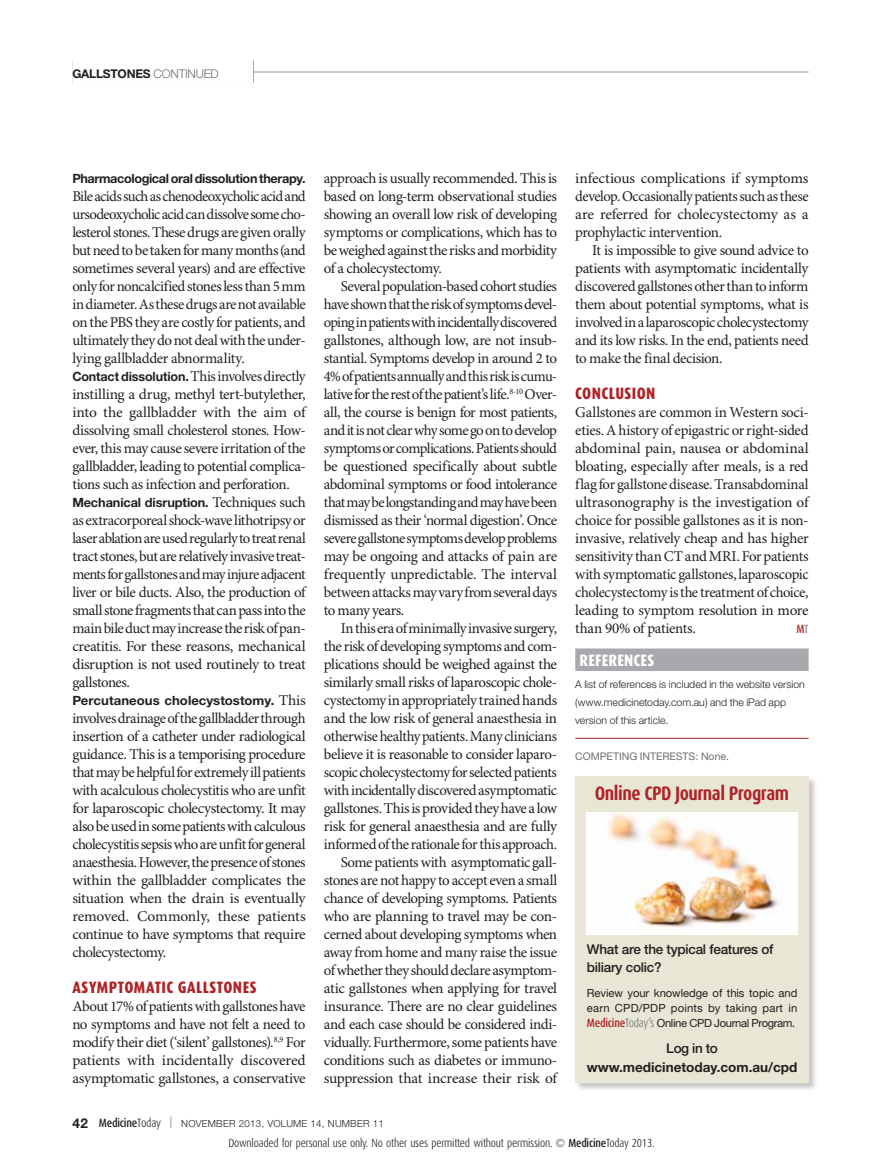
<style>
.page{position:relative;width:881px;height:1161px;background:#fff}
.page>*{position:absolute;margin:0;border:0;box-sizing:border-box;transform-origin:0 0}
.t1{font:700 19.5px "Dax Condensed";letter-spacing:-.025em;color:#af2227}
.t2{font:800 16.5px "Dax Condensed";letter-spacing:.025em;color:#af2227}
.t3{font:800 16.5px "Dax Condensed";letter-spacing:.01em;color:#fff}
.t4{font:15px/18px "Minion Pro";letter-spacing:-.03em;color:#231f20;text-align:justify}
.t5{font:500 13.5px/18px "Helvetica Neue";letter-spacing:-.02em;color:#231f20}
.t6{font:700 13.5px "Helvetica Neue";color:#231f20}
.t7{font:700 12.75px "Helvetica Neue";letter-spacing:-.01em;color:#231f20}
.t8{font:500 12px "Dax Condensed";letter-spacing:-.02em;color:#231f20}
.t9{font:300 12px "Helvetica Neue";letter-spacing:-.02em;color:#6d6e71}
.t10{font:700 12px "Helvetica Neue";color:#231f20}
.t11{font:500 12px "Dax Condensed";color:#af2227}
.t12{font:300 11.7px "Dax Condensed";letter-spacing:-.02em;color:#231f20}
.t13{font:11.7px "Helvetica";color:#000}
.t14{font:11.25px/15px "Helvetica Neue";letter-spacing:.015em;color:#231f20;text-align:justify}
.t15{font:300 10.5px/18px "Helvetica Neue";color:#231f20}
.t16{font:10.5px "Helvetica Neue";letter-spacing:-.005em;color:#6d6e71}
.t17{font:300 9.75px "Helvetica Neue";letter-spacing:.025em;color:#231f20}
.s1{font-weight:700;color:#231f20}
.s2{font-family:"Helvetica Neue";font-weight:700;font-size:12.75px}
.s3{font-family:"Minion Pro";font-weight:400;font-size:15px}
.s4{color:#939598}
.s5{font-family:"Dax Condensed";font-weight:500;font-size:12px;color:#af2227}
.s6{font-family:"Dax Condensed";font-weight:300;font-size:12px;color:#6d6e71}
.s7{font-family:"Dax Condensed";font-weight:500}
.s8{font-family:"Helvetica Neue";font-weight:700;font-size:13.5px}
.s9{font-weight:300}
.s10{font-weight:500}
</style>
<div class="page">
<hr style="left:72px;top:72px;width:736px;height:1px;background:#939598">
<div style="left:575px;top:648px;width:233px;height:23px;background:#a7a9ac"></div>
<hr style="left:575px;top:738px;width:233px;height:1px;background:#af2227">
<div style="left:72px;top:53px;width:181px;height:30px;background:#fff"></div>
<div style="left:574px;top:776px;width:243px;height:315px;background:#231f20;opacity:.25"></div>
<div style="left:575px;top:777px;width:233px;height:306px;background:#e8e6d4"></div>
<img style="left:586px;top:813px;width:211px;height:121px">
<p class="t10" style="left:72px;top:67px;width:18px">Gallst</p>
<p class="t9" style="left:118px;top:67px;width:103px"><span class="s1">ones</span> CONTINUED</p>
<p class="t4" style="left:324px;top:169px;width:235px">approach is usually recommended. This is based on long-term observational studies showing an overall low risk of developing symptoms or complications, which has to be weighed against the risks and morbidity of a cholecystectomy.</p>
<p class="t4" style="left:324px;top:277px;width:235px;text-indent:17px">Several population-based cohort studies have shown that the risk of symptoms devel&shy;oping in patients with incidentally discovered gallstones, although low, are not insub&shy;stantial. Symptoms develop in around 2 to 4% of patients annually and this risk is cumu&shy;lative for the rest of the patient’s life.<sup>8-10</sup> Over&shy;all, the course is benign for most patients, and it is not clear why some go on to develop symptoms or complications. Patients should be questioned specifically about subtle abdominal symptoms or food intolerance that may be longstanding and may have been dismissed as their ‘normal digestion’. Once severe gallstone symptoms develop problems may be ongoing and attacks of pain are frequently unpredictable. The interval between attacks may vary from several days to many years.</p>
<p class="t4" style="left:324px;top:619px;width:235px;text-align:right">In this era of minimally invasive surgery, the risk of developing symptoms and com&shy;plications should be weighed against the similarly small risks of laparoscopic chole&shy;cystectomy in appropriately trained hands and the low risk of general anaesthesia in otherwise healthy patients. Many clinicians believe it is reasonable to consider laparo&shy;scopic cholecystectomy for selected patients with incidentally discovered asymptomatic gallstones. This is provided they have a low risk for general anaesthesia and are fully informed of the rationale for this approach.<br>Some patients with asymptomatic gall&shy;stones are not happy to accept even a small chance of developing symptoms. Patients who are planning to travel may be con&shy;cerned about developing symptoms when away from home and many raise the issue of whether they should declare asymptom&shy;atic gallstones when applying for travel insurance. There are no clear guidelines and each case should be considered indi&shy;vidually. Furthermore, some patients have conditions such as diabetes or immuno&shy;suppression that increase their risk of</p>
<p class="t7" style="left:72px;top:170px;width:235px">Pharmacological oral dissolution therapy.</p>
<p class="t4" style="left:72px;top:187px;width:235px;text-align:left">Bile acids such as chenodeoxycholic acid and ursodeoxycholic acid can dissolve some cho&shy;lesterol stones. These drugs are given orally but need to be taken for many months (and sometimes several years) and are effective only for noncalcified stones less than 5 mm in diameter. As these drugs are not available on the PBS they are costly for patients, and ultimately they do not deal with the under&shy;lying gallbladder abnormality.<br><span class="s2">Contact dissolution.</span> This involves directly instilling a drug, methyl tert-butylether, into the gallbladder with the aim of dissolving small cholesterol stones. How&shy;ever, this may cause severe irritation of the gallbladder, leading to potential complica&shy;tions such as infection and perforation.</p>
<p class="t7" style="left:72px;top:494px;width:235px">Mechanical disruption. <span class="s3">Techniques such</span></p>
<p class="t4" style="left:72px;top:511px;width:235px">as extracorporeal shock-wave lithotripsy or laser ablation are used regularly to treat renal tract stones, but are relatively invasive treat&shy;ments for gallstones and may injure adjacent liver or bile ducts. Also, the production of small stone fragments that can pass into the main bile duct may increase the risk of pan&shy;creatitis. For these reasons, mechanical disruption is not used routinely to treat gallstones.</p>
<p class="t7" style="left:72px;top:692px;width:235px">Percutaneous cholecystostomy. <span class="s3">This</span></p>
<p class="t4" style="left:72px;top:709px;width:235px">involves drainage of the gallbladder through insertion of a catheter under radiological guidance. This is a temporising procedure that may be helpful for extremely ill patients with acalculous cholecystitis who are unfit for laparoscopic cholecystectomy. It may also be used in some patients with calculous cholecystitis sepsis who are unfit for general anaesthesia. However, the presence of stones within the gallbladder complicates the situation when the drain is eventually removed. Commonly, these patients continue to have symptoms that require cholecystectomy.</p>
<p class="t2" style="left:72px;top:978px;width:186px">ASYMPTOMATIC GALLSTONES</p>
<p class="t4" style="left:72px;top:997px;width:235px">About 17% of patients with gallstones have no symptoms and have not felt a need to modify their diet (‘silent’ gallstones).<sup>8,9</sup> For patients with incidentally discovered asymptomatic gallstones, a conservative</p>
<p class="t13" style="left:180px;top:1055px;width:253px">Copyright _Layout 1 17/01/12 1:43 PM Page 4</p>
<p class="t4" style="left:575px;top:169px;width:235px">infectious complications if symptoms develop. Occasionally patients such as these are referred for cholecystectomy as a prophylactic intervention.</p>
<p class="t4" style="left:575px;top:241px;width:235px;text-indent:17px">It is impossible to give sound advice to patients with asymptomatic incidentally discovered gallstones other than to inform them about potential symptoms, what is involved in a laparoscopic cholecystectomy and its low risks. In the end, patients need to make the final decision.</p>
<p class="t2" style="left:575px;top:384px;width:82px">CONCLUSION</p>
<p class="t4" style="left:575px;top:403px;width:235px">Gallstones are common in Western soci&shy;eties. A history of epigastric or right-sided abdominal pain, nausea or abdominal bloating, especially after meals, is a red flag for gallstone disease. Transabdominal ultrasonography is the investigation of choice for possible gallstones as it is non&shy;invasive, relatively cheap and has higher sensitivity than CT and MRI. For patients with symptomatic gallstones, laparoscopic cholecystectomy is the treatment of choice, leading to symptom resolution in more than 90% of patients.</p>
<p class="t11" style="left:796px;top:622px;width:14px">M<span class="s4">T</span></p>
<p class="t3" style="left:579px;top:651px;width:76px">REFERENCES</p>
<p class="t15" style="left:575px;top:675px;width:231px">A list of references is included in the website version (www.medicinetoday.com.au) and the iPad app version of this article.</p>
<p class="t16" style="left:575px;top:750px;width:155px">COMPETING INTERESTS: None.</p>
<h1 class="t1" style="left:594px;top:782px;width:196px">Online CPD Journal Program</h1>
<p class="t5" style="left:586px;top:940px;width:188px">What are the typical features of biliary colic?</p>
<p class="t14" style="left:586px;top:985px;width:212px">Review your knowledge of this topic and earn CPD/PDP points by taking part in <span class="s5">Medicine</span><span class="s6">Today’s</span> Online CPD Journal Program<span class="s7">.</span></p>
<p class="t5" style="left:666px;top:1039px;width:53px">Log in to</p>
<p class="t6" style="left:586px;top:1059px;width:212px">www.medicinetoday.com.au/cpd</p>
<p class="t8" style="left:72px;top:1116px;width:90px"><span class="s8">42</span> Medicine<span class="s9">Today</span></p>
<p class="t17" style="left:181px;top:1117px;width:204px">NOVEMBER 2013, VOLUME 14, NUMBER 11</p>
<p class="t12" style="left:228px;top:1139px;width:427px">Downloaded for personal use only. No other uses permitted without permission. © <span class="s10">Medicine</span>Today 2013.</p>
</div>
